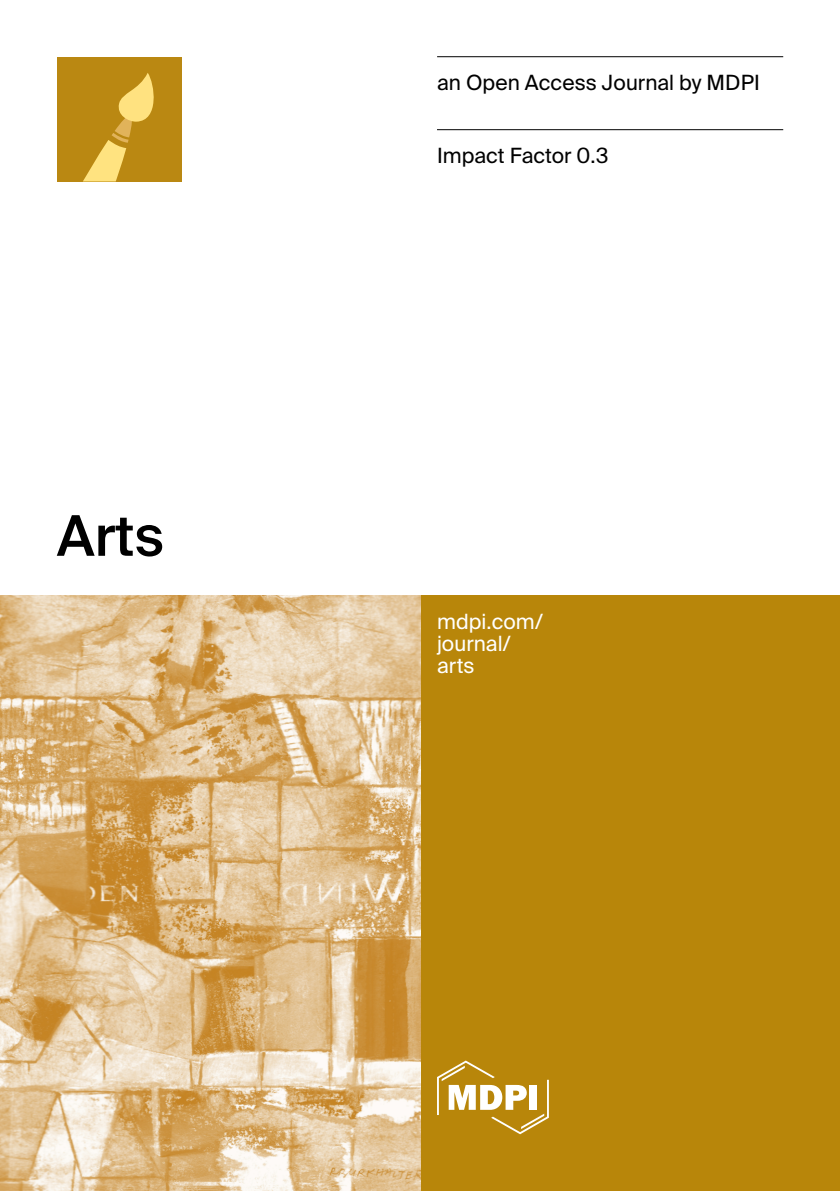
<style>
.page{position:relative;width:840px;height:1191px;background:#fff}
.page>*{position:absolute;margin:0;border:0;box-sizing:border-box;transform-origin:0 0}
.t1{font:500 56px "Suisse Intl";color:#000}
.t2{font:21px "Suisse Intl";color:#000}
.t3{font:21px/22px "Suisse Intl";color:#fff}
</style>
<div class="page">
<div style="left:420px;top:595px;width:419px;height:596px;background:#b8860a"></div>
<img style="left:0;top:595px;width:420px;height:596px">
<div style="left:57px;top:57px;width:124px;height:124px;background:#ba8812"></div>
<svg style="left:83px;top:73px;width:71px;height:108px"></svg>
<svg style="left:437px;top:1060px;width:111px;height:74px"></svg>
<hr style="left:437px;top:56px;width:345px;height:1px;background:#000">
<hr style="left:437px;top:129px;width:345px;height:1px;background:#000">
<h1 class="t1" style="left:57px;top:504px;width:109px">Arts</h1>
<p class="t2" style="left:437px;top:70px;width:324px">an Open Access Journal by MDPI</p>
<p class="t2" style="left:437px;top:143px;width:173px">Impact Factor 0.3</p>
<p class="t3" style="left:437px;top:610px;width:108px">mdpi.com/ journal/ arts</p>
</div>
